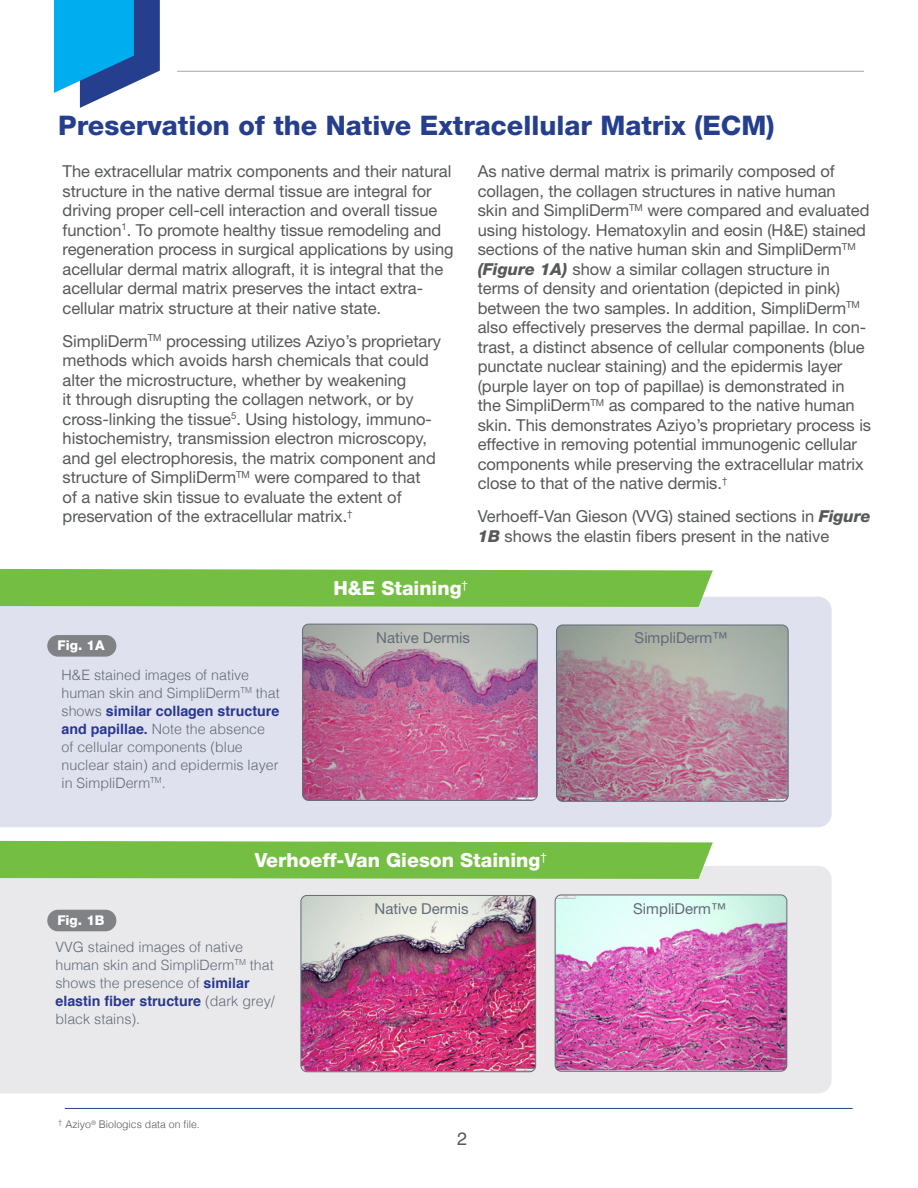
<style>
.page{position:relative;width:918px;height:1188px;background:#fff}
.page>*{position:absolute;margin:0;border:0;box-sizing:border-box;transform-origin:0 0}
.t1{font:800 27px "Helvetica Neue";color:#253f8e}
.t2{font:800 19.5px "Helvetica Neue";color:#fff}
.t3{font:18px "Helvetica LT Std";color:#57585a}
.t4{font:16.5px/19.5px "Helvetica Neue";letter-spacing:-.005em;color:#57585a}
.t5{font:15px "Helvetica Neue";color:#626b78}
.t6{font:300 14.25px/18px "Helvetica";color:#626b78}
.t7{font:800 13.5px "Helvetica Neue";color:#fff}
.t8{font:300 10.5px "Helvetica";color:#57585a}
.s1{font-weight:800;font-style:italic}
.s2{font-weight:700;color:#283890}
</style>
<div class="page">
<hr style="left:65px;top:1108px;width:788px;height:1px;background:#253f8e">
<div style="left:0;top:597px;width:832px;height:230px;background:#e0e1ee"></div>
<div style="left:0;top:866px;width:832px;height:228px;background:#e9e9eb"></div>
<img style="left:303px;top:624px;width:234px;height:176px">
<div style="left:302px;top:624px;width:235px;height:177px;border:1px solid #626b78;border-radius:6px"></div>
<img style="left:557px;top:625px;width:231px;height:176px">
<div style="left:556px;top:625px;width:232px;height:176px;border:1px solid #626b78;border-radius:6px"></div>
<img style="left:301px;top:896px;width:235px;height:176px">
<div style="left:301px;top:895px;width:235px;height:177px;border:1px solid #626b78;border-radius:6px"></div>
<img style="left:555px;top:896px;width:232px;height:175px">
<div style="left:555px;top:895px;width:232px;height:176px;border:1px solid #626b78;border-radius:6px"></div>
<svg style="left:54px;top:0;width:106px;height:108px"></svg>
<hr style="left:177px;top:71px;width:687px;height:1px;background:#a8a9ad">
<div style="left:0;top:569px;width:713px;height:38px;background:#74bf43"></div>
<div style="left:0;top:841px;width:713px;height:38px;background:#74bf43"></div>
<div style="left:47px;top:635px;width:69px;height:22px;background:#808285;border-radius:11px"></div>
<div style="left:47px;top:910px;width:69px;height:21px;background:#808285;border-radius:11px"></div>
<p class="t1" style="left:58px;top:109px;width:718px">Preservation of the Native Extracellular Matrix (ECM)</p>
<p class="t4" style="left:63px;top:161px;width:392px">The extracellular matrix components and their natural structure in the native dermal tissue are integral for driving proper cell-cell interaction and overall tissue function<sup>1</sup>. To promote healthy tissue remodeling and regeneration process in surgical applications by using acellular dermal matrix allograft, it is integral that the acellular dermal matrix preserves the intact extra&shy;cellular matrix structure at their native state.</p>
<p class="t4" style="left:63px;top:331px;width:380px">SimpliDerm<sup>TM</sup> processing utilizes Aziyo’s proprietary methods which avoids harsh chemicals that could alter the microstructure, whether by weakening<br>it through disrupting the collagen network, or by cross-linking the tissue<sup>5</sup>. Using histology, immuno&shy;histochemistry, transmission electron microscopy, and gel electrophoresis, the matrix component and structure of SimpliDerm<sup>TM</sup> were compared to that<br>of a native skin tissue to evaluate the extent of preservation of the extracellular matrix.<sup>†</sup></p>
<p class="t4" style="left:478px;top:161px;width:395px">As native dermal matrix is primarily composed of collagen, the collagen structures in native human<br>skin and SimpliDerm<sup>TM</sup> were compared and evaluated using histology. Hematoxylin and eosin (H&amp;E) stained sections of the native human skin and SimpliDerm<sup>TM </sup><span class="s1">(Figure 1A)</span> show a similar collagen structure in terms of density and orientation (depicted in pink) between the two samples. In addition, SimpliDerm<sup>TM </sup>also effectively preserves the dermal papillae. In con&shy;trast, a distinct absence of cellular components (blue punctate nuclear staining) and the epidermis layer (purple layer on top of papillae) is demonstrated in the SimpliDerm<sup>TM</sup> as compared to the native human skin. This demonstrates Aziyo’s proprietary process is effective in removing potential immunogenic cellular components while preserving the extracellular matrix close to that of the native dermis.<sup>†</sup></p>
<p class="t4" style="left:478px;top:506px;width:395px">Verhoeff-Van Gieson (VVG) stained sections in <span class="s1">Figure<br>1B</span> shows the elastin fibers present in the native</p>
<p class="t2" style="left:333px;top:577px;width:136px">H&amp;E Staining<sup>†</sup></p>
<p class="t7" style="left:58px;top:637px;width:49px">Fig. 1A</p>
<p class="t6" style="left:62px;top:665px;width:220px">H&amp;E stained images of native human skin and SimpliDerm<sup>TM</sup> that shows <span class="s2">similar collagen structure and papillae.</span> Note the absence of cellular components (blue nuclear stain) and epidermis layer in SimpliDerm<sup>TM</sup>.</p>
<p class="t5" style="left:376px;top:629px;width:95px">Native Dermis</p>
<p class="t5" style="left:635px;top:629px;width:94px">SimpliDerm™</p>
<p class="t7" style="left:57px;top:912px;width:49px">Fig. 1B</p>
<p class="t2" style="left:255px;top:848px;width:294px">Verhoeff-Van Gieson Staining<sup>†</sup></p>
<p class="t5" style="left:375px;top:900px;width:95px">Native Dermis</p>
<p class="t5" style="left:633px;top:900px;width:94px">SimpliDerm™</p>
<p class="t6" style="left:56px;top:937px;width:221px">VVG stained images of native human skin and SimpliDerm<sup>TM</sup> that shows the presence of <span class="s2">similar elastin fiber structure</span> (dark grey/ black stains).</p>
<p class="t8" style="left:58px;top:1115px;width:143px"><sup>†</sup> Aziyo<sup>®</sup> Biologics data on file.</p>
<p class="t3" style="left:457px;top:1128px;width:12px">2</p>
</div>
